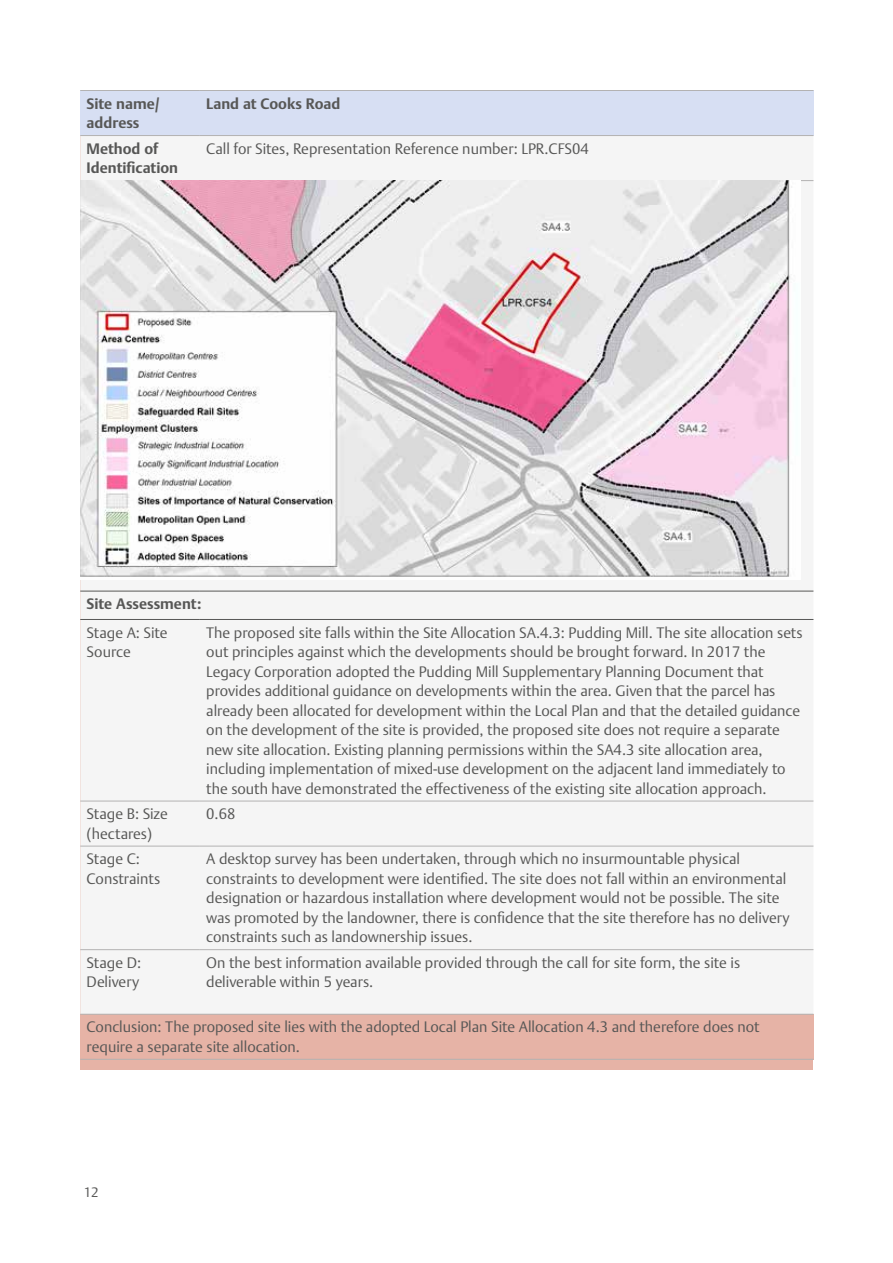
<style>
.page{position:relative;width:893px;height:1263px;background:#fff}
.page>*{position:absolute;margin:0;border:0;box-sizing:border-box;transform-origin:0 0}
.t1{font:300 15px/19.5px "DTL Argo TOT";color:#575756}
.t2{font:700 15px/19.5px "DTL Argo TOT";color:#575756}
.t3{font:300 13.5px "DTL Argo TOT";color:#575756}
</style>
<div class="page">
<div style="left:80px;top:90px;width:120px;height:46px;background:#d7dff3"></div>
<div style="left:200px;top:90px;width:613px;height:46px;background:#d7dff3"></div>
<div style="left:80px;top:136px;width:733px;height:878px;background:#f5f5f5"></div>
<div style="left:80px;top:1014px;width:733px;height:45px;background:#e6b3a6"></div>
<hr style="left:80px;top:591px;width:120px;height:1px;background:#575756">
<hr style="left:200px;top:591px;width:613px;height:1px;background:#575756">
<hr style="left:80px;top:619px;width:120px;height:1px;background:#575756">
<hr style="left:200px;top:619px;width:613px;height:1px;background:#575756">
<hr style="left:80px;top:90px;width:120px;height:1px;background:#b3b2b2">
<hr style="left:200px;top:90px;width:613px;height:1px;background:#b3b2b2">
<hr style="left:80px;top:135px;width:120px;height:1px;background:#b3b2b2">
<hr style="left:200px;top:135px;width:613px;height:1px;background:#b3b2b2">
<hr style="left:80px;top:180px;width:120px;height:1px;background:#b3b2b2">
<hr style="left:200px;top:180px;width:613px;height:1px;background:#b3b2b2">
<hr style="left:80px;top:801px;width:120px;height:1px;background:#b3b2b2">
<hr style="left:200px;top:801px;width:613px;height:1px;background:#b3b2b2">
<hr style="left:80px;top:846px;width:120px;height:1px;background:#b3b2b2">
<hr style="left:200px;top:846px;width:613px;height:1px;background:#b3b2b2">
<hr style="left:80px;top:949px;width:120px;height:1px;background:#b3b2b2">
<hr style="left:200px;top:949px;width:613px;height:1px;background:#b3b2b2">
<hr style="left:80px;top:1014px;width:120px;height:1px;background:#b3b2b2">
<hr style="left:200px;top:1014px;width:613px;height:1px;background:#b3b2b2">
<hr style="left:80px;top:1059px;width:120px;height:1px;background:#b3b2b2">
<hr style="left:200px;top:1059px;width:613px;height:1px;background:#b3b2b2">
<img style="left:80px;top:181px;width:720px;height:399px">
<p class="t2" style="left:87px;top:94px;width:75px">Site name/ address</p>
<p class="t2" style="left:206px;top:94px;width:136px">Land at Cooks Road</p>
<p class="t2" style="left:87px;top:139px;width:93px">Method of<br>Identification</p>
<p class="t1" style="left:206px;top:139px;width:384px">Call for Sites, Representation Reference number: LPR.CFS04</p>
<p class="t2" style="left:87px;top:594px;width:116px">Site Assessment:</p>
<p class="t1" style="left:87px;top:623px;width:83px">Stage A: Site<br>Source</p>
<p class="t1" style="left:206px;top:623px;width:598px">The proposed site falls within the Site Allocation SA.4.3: Pudding Mill. The site allocation sets out principles against which the developments should be brought forward. In 2017 the Legacy Corporation adopted the Pudding Mill Supplementary Planning Document that provides additional guidance on developments within the area. Given that the parcel has already been allocated for development within the Local Plan and that the detailed guidance on the development of the site is provided, the proposed site does not require a separate new site allocation. Existing planning permissions within the SA4.3 site allocation area, including implementation of mixed-use development on the adjacent land immediately to the south have demonstrated the effectiveness of the existing site allocation approach.</p>
<p class="t1" style="left:87px;top:804px;width:83px">Stage B: Size (hectares)</p>
<p class="t1" style="left:206px;top:804px;width:31px">0.68</p>
<p class="t1" style="left:87px;top:849px;width:75px">Stage C:<br>Constraints</p>
<p class="t1" style="left:206px;top:849px;width:585px">A desktop survey has been undertaken, through which no insurmountable physical constraints to development were identified. The site does not fall within an environmental designation or hazardous installation where development would not be possible. The site was promoted by the landowner, there is confidence that the site therefore has no delivery constraints such as landownership issues.</p>
<p class="t1" style="left:87px;top:953px;width:56px">Stage D:<br>Delivery</p>
<p class="t1" style="left:206px;top:953px;width:536px">On the best information available provided through the call for site form, the site is deliverable within 5 years.</p>
<p class="t1" style="left:87px;top:1017px;width:675px">Conclusion: The proposed site lies with the adopted Local Plan Site Allocation 4.3 and therefore does not require a separate site allocation.</p>
<p class="t3" style="left:84px;top:1184px;width:17px">12</p>
</div>
